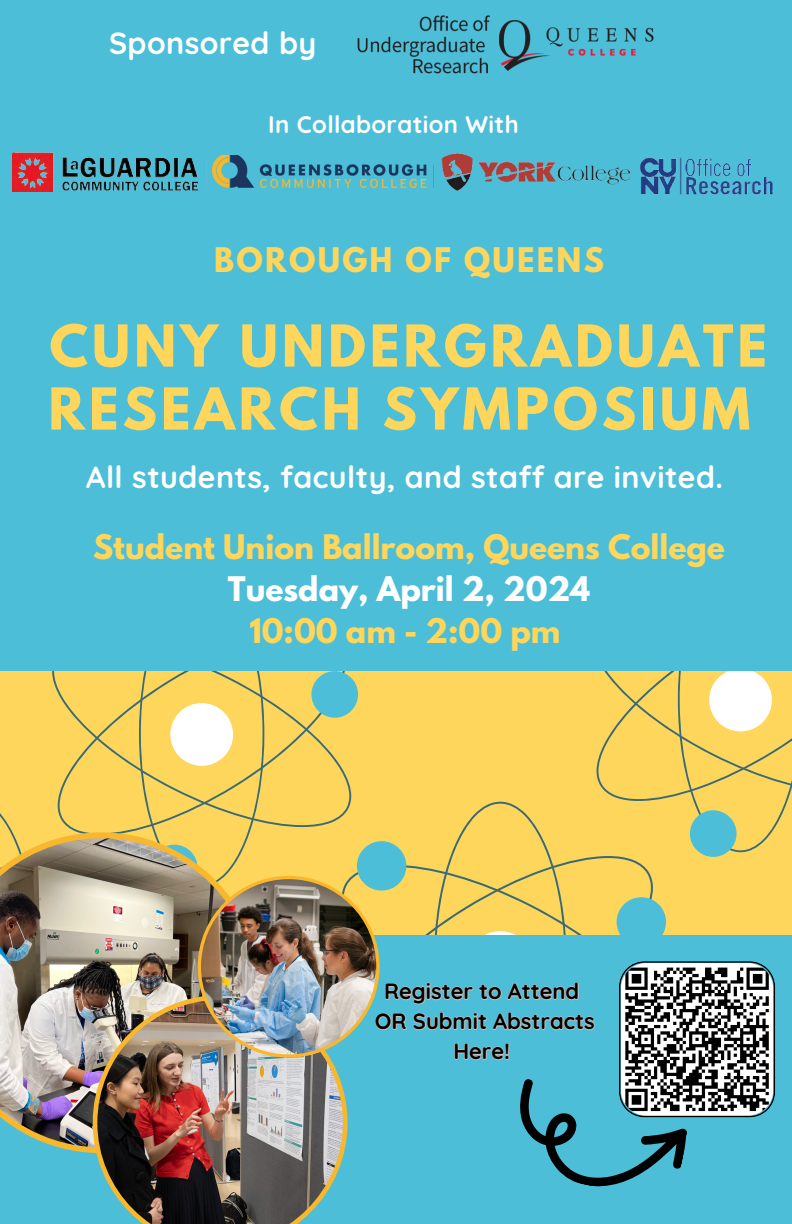
<style>
.page{position:relative;width:792px;height:1224px;background:#fff}
.page>*{position:absolute;margin:0;border:0;box-sizing:border-box;transform-origin:0 0}
.t1{font:700 51.2px/63px "League Spartan";letter-spacing:.075em;color:#fed65c}
.t2{font:700 30.4px "Quicksand";letter-spacing:.015em;color:#fff}
.t3{font:700 30px/42px "League Spartan";color:#fed65c;text-align:center}
.t4{font:700 30px "League Spartan";letter-spacing:.075em;color:#fed65c}
.t5{font:700 24px "Quicksand";letter-spacing:.015em;color:#fff}
.t6{font:700 22px/30px "Quicksand";color:#000;text-align:center}
.s1{color:#fff}
</style>
<div class="page">
<div style="left:0;top:799px;width:58px;height:33px;background:#fed65c"></div>
<svg style="left:58px;top:670px;width:81px;height:162px;background:#f4d15d"></svg>
<div style="left:0;top:0;width:792px;height:670px;background:#4cbed8"></div>
<img style="left:441px;top:153px;width:189px;height:38px">
<img style="left:213px;top:156px;width:214px;height:32px">
<img style="left:13px;top:152px;width:186px;height:39px">
<div style="left:0;top:936px;width:792px;height:288px;background:#4cbed8"></div>
<img style="left:0;top:832px;width:139px;height:321px">
<img style="left:93px;top:995px;width:46px;height:226px">
<img style="left:357px;top:15px;width:297px;height:59px">
<img style="left:639px;top:157px;width:134px;height:38px">
<img style="left:139px;top:670px;width:653px;height:554px">
<h3 class="t2" style="left:109px;top:24px;width:209px">Sponsored by</h3>
<p class="t5" style="left:268px;top:109px;width:252px">In Collaboration With</p>
<p class="t4" style="left:214px;top:245px;width:391px">BOROUGH OF QUEENS</p>
<p class="t1" style="left:48px;top:321px;width:720px">CUNY UNDERGRADUATE<br>RESEARCH SYMPOSIUM</p>
<h3 class="t2" style="left:86px;top:458px;width:638px">All students, faculty, and staff are invited.</h3>
<p class="t3" style="left:93px;top:529px;width:633px">Student Union Ballroom, Queens College<br><span class="s1">Tuesday, April 2, 2024<br></span>10:00 am - 2:00 pm</p>
<h2 class="t6" style="left:384px;top:976px;width:197px">Register to Attend</h2>
<h1 class="t6" style="left:375px;top:1006px;width:221px">OR Submit Abstracts<br>Here!</h1>
</div>
